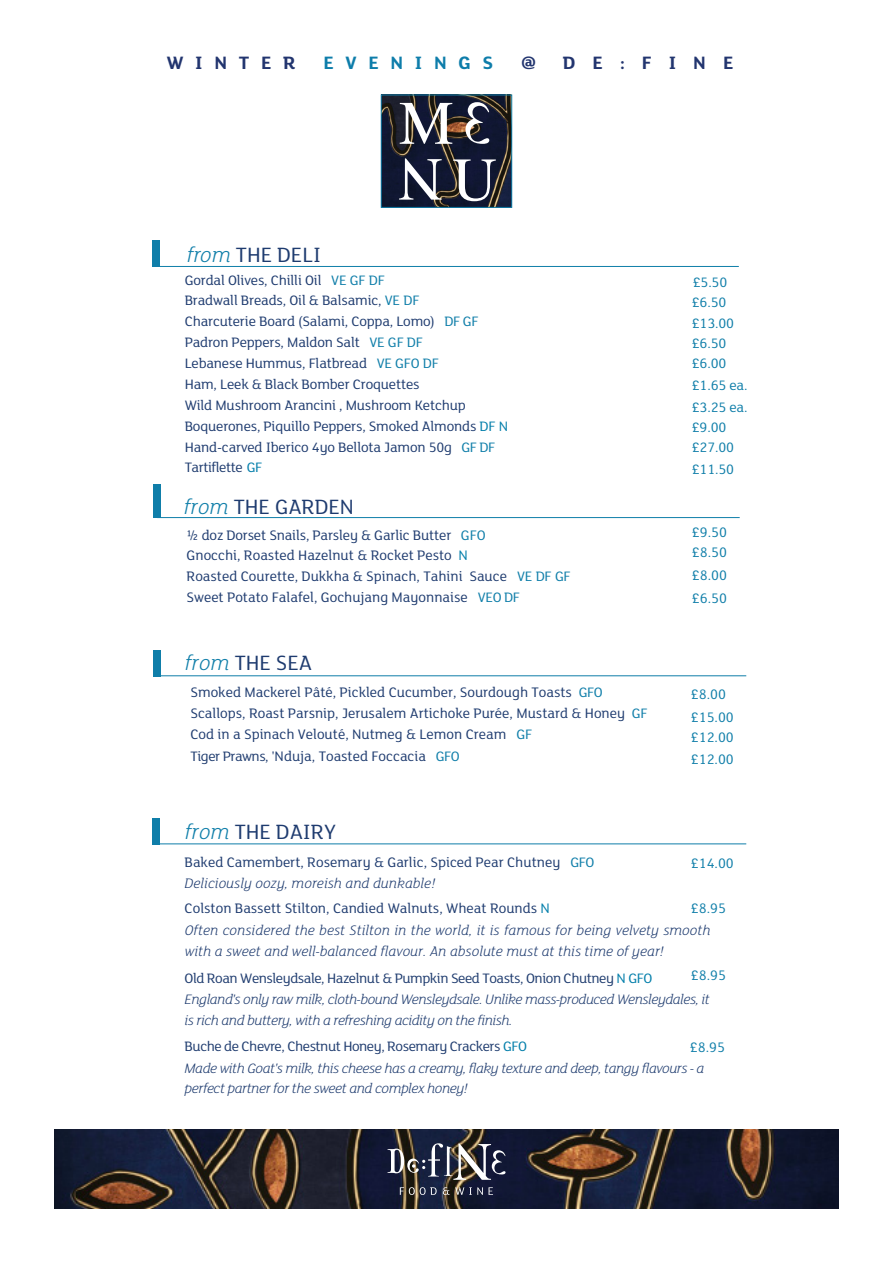
<style>
.page{position:relative;width:893px;height:1263px;background:#fff}
.page>*{position:absolute;margin:0;border:0;box-sizing:border-box;transform-origin:0 0}
.t1{font:61.8px/56.6px "Times";color:#fff}
.t2{font:22.5px "FS Lola";color:#1e3b6f}
.t3{font:700 19.5px "FS Lola";letter-spacing:.6em;color:#22356f}
.t4{font:700 19.5px "FS Lola";letter-spacing:.6em;color:#0e7daa}
.t5{font:15px/20.7px "FS Lola";color:#1e3b6f}
.t6{font:italic 300 15px/21px "FS Lola";color:#1e3b6f}
.t7{font:15px "FS Lola";color:#0f7ea9}
.t8{font:italic 300 14.85px/21.6px "FS Lola";letter-spacing:-.03em;color:#1f3c6f}
.t9{font:14.85px/20.7px "FS Lola";letter-spacing:-.01em;color:#1e3b6f}
.t10{font:14.85px "FS Lola";letter-spacing:-.01em;color:#0f7ea9}
.s1{font-weight:300;font-style:italic;color:#0f7ea9}
.s2{color:#0f7ea9}
.s3{color:#027eaa}
.s4{color:#1f3c6f}
.s5{font-size:14.85px;color:#0f7ea9}
.s6{font-size:14.85px;color:#1f3c6f}
.s7{font-weight:300;font-style:italic}
.s8{font-weight:400;font-style:normal}
.s9{font-weight:400;font-style:normal;color:#027eaa}
</style>
<div class="page">
<img style="left:54px;top:1129px;width:785px;height:80px">
<hr style="left:156px;top:266px;width:583px;height:1px;background:#0f7ea9">
<div style="left:152px;top:241px;width:7px;height:26px;background:#0f7ea9"></div>
<hr style="left:157px;top:517px;width:583px;height:1px;background:#0f7ea9">
<div style="left:153px;top:485px;width:7px;height:33px;background:#0f7ea9"></div>
<hr style="left:157px;top:675px;width:589px;height:1px;background:#0f7ea9">
<div style="left:153px;top:650px;width:7px;height:26px;background:#0f7ea9"></div>
<hr style="left:152px;top:843px;width:594px;height:1px;background:#0f7ea9">
<div style="left:152px;top:818px;width:8px;height:26px;background:#0f7ea9"></div>
<img style="left:383px;top:97px;width:127px;height:109px">
<div style="left:381px;top:95px;width:131px;height:113px;border:1px solid #0f7ea9"></div>
<svg style="left:399px;top:158px;width:43px;height:42px"></svg>
<svg style="left:466px;top:102px;width:23px;height:42px"></svg>
<svg style="left:400px;top:1187px;width:37px;height:8px"></svg>
<svg style="left:443px;top:1187px;width:40px;height:8px"></svg>
<svg style="left:489px;top:1187px;width:4px;height:8px"></svg>
<svg style="left:387px;top:1143px;width:118px;height:37px"></svg>
<p class="t3" style="left:167px;top:49px;width:130px">WINTER</p>
<p class="t4" style="left:323px;top:49px;width:171px">EVENINGS</p>
<p class="t3" style="left:521px;top:49px;width:17px">@</p>
<p class="t3" style="left:563px;top:49px;width:172px">DE:FINE</p>
<h1 class="t1" style="left:452px;top:89px;width:46px;text-indent:-53px">M<br>U</h1>
<p class="t2" style="left:187px;top:240px;width:136px"><span class="s1">from</span> THE DELI</p>
<p class="t9" style="left:185px;top:269px;width:325px">Gordal Olives, Chilli Oil <span class="s2">VE GF DF<br></span>Bradwall Breads, Oil &amp; Balsamic, <span class="s2">VE DF<br></span>Charcuterie Board (Salami, Coppa, Lomo) <span class="s2">DF GF </span>Padron Peppers, Maldon Salt <span class="s2">VE GF DF<br></span>Lebanese Hummus, Flatbread <span class="s2">VE GFO DF<br></span>Ham, Leek &amp; Black Bomber Croquettes<br>Wild Mushroom Arancini , Mushroom Ketchup Boquerones, Piquillo Peppers, Smoked Almonds <span class="s3">DF N </span>Hand-carved Iberico 4yo Bellota Jamon 50g <span class="s2">GF DF </span><span class="s4">Tartiflette</span> <span class="s3">GF</span></p>
<h2 class="t2" style="left:184px;top:492px;width:172px"><span class="s1">from</span> THE GARDEN</h2>
<p class="t5" style="left:187px;top:524px;width:386px">½ doz Dorset Snails, Parsley &amp; Garlic Butter <span class="s2">GFO<br></span>Gnocchi, Roasted Hazelnut &amp; Rocket Pesto <span class="s3">N<br></span>Roasted Courette, Dukkha &amp; Spinach, Tahini Sauce <span class="s5">VE DF GF </span>Sweet Potato Falafel, Gochujang Mayonnaise <span class="s5">VEO DF</span></p>
<h2 class="t2" style="left:185px;top:648px;width:129px"><span class="s1">from</span> THE SEA</h2>
<p class="t5" style="left:190px;top:680px;width:458px;line-height:21.3px">Smoked Mackerel Pâté, Pickled Cucumber, Sourdough Toasts <span class="s5">GFO </span>Scallops, Roast Parsnip, Jerusalem Artichoke Purée, Mustard &amp; Honey <span class="s5">GF </span>Cod in a Spinach Velouté, Nutmeg &amp; Lemon Cream <span class="s5">GF<br></span><span class="s6">Tiger Prawns,</span> 'Nduja, Toasted Foccacia <span class="s5">GFO</span></p>
<h2 class="t2" style="left:185px;top:817px;width:153px"><span class="s1">from</span> THE DAIRY</h2>
<p class="t10" style="left:693px;top:272px;width:36px">£5.50</p>
<p class="t10" style="left:692px;top:292px;width:36px">£6.50</p>
<p class="t10" style="left:692px;top:313px;width:44px">£13.00</p>
<p class="t10" style="left:692px;top:333px;width:36px">£6.50</p>
<p class="t10" style="left:692px;top:353px;width:36px">£6.00</p>
<p class="t10" style="left:692px;top:375px;width:57px">£1.65 ea.</p>
<p class="t10" style="left:692px;top:397px;width:57px">£3.25 ea.</p>
<p class="t10" style="left:692px;top:438px;width:44px">£27.00</p>
<p class="t10" style="left:692px;top:417px;width:36px">£9.00</p>
<p class="t10" style="left:692px;top:459px;width:44px">£11.50</p>
<p class="t7" style="left:692px;top:522px;width:37px">£9.50</p>
<p class="t7" style="left:692px;top:542px;width:37px">£8.50</p>
<p class="t7" style="left:692px;top:565px;width:37px">£8.00</p>
<p class="t7" style="left:692px;top:588px;width:37px">£6.50</p>
<p class="t7" style="left:691px;top:685px;width:37px">£8.00</p>
<p class="t7" style="left:691px;top:707px;width:44px">£15.00</p>
<p class="t7" style="left:691px;top:728px;width:44px">£12.00</p>
<p class="t7" style="left:691px;top:750px;width:44px">£12.00</p>
<p class="t5" style="left:185px;top:851px;width:411px">Baked Camembert, Rosemary &amp; Garlic, Spiced Pear Chutney <span class="s5">GFO</span></p>
<p class="t7" style="left:691px;top:853px;width:44px">£14.00</p>
<p class="t5" style="left:185px;top:870px;width:367px;line-height:25px"><span class="s7">Deliciously oozy, moreish and dunkable!<br></span>Colston Bassett Stilton, Candied Walnuts, Wheat Rounds <span class="s3">N</span></p>
<p class="t6" style="left:185px;top:919px;width:527px">Often considered the best Stilton in the world, it is famous for being velvety smooth with a sweet and well-balanced flavour. An absolute must at this time of year!</p>
<p class="t7" style="left:691px;top:898px;width:37px">£8.95</p>
<p class="t7" style="left:691px;top:965px;width:37px">£8.95</p>
<p class="t8" style="left:185px;top:967px;width:527px"><span class="s8">Old Roan Wensleydsale, Hazelnut &amp; Pumpkin Seed Toasts, Onion Chutney</span> <span class="s9">N GFO<br></span>England's only raw milk, cloth-bound Wensleydsale. Unlike mass-produced Wensleydales, it</p>
<p class="t8" style="left:185px;top:1006px;width:344px;line-height:26.7px">is rich and buttery, with a refreshing acidity on the finish.<br><span class="s8">Buche de Chevre, Chestnut Honey, Rosemary Crackers</span> <span class="s9">GFO</span></p>
<p class="t8" style="left:185px;top:1057px;width:521px;line-height:20.1px">Made with Goat's milk, this cheese has a creamy, flaky texture and deep, tangy flavours - a perfect partner for the sweet and complex honey!</p>
<p class="t7" style="left:690px;top:1037px;width:37px">£8.95</p>
</div>
